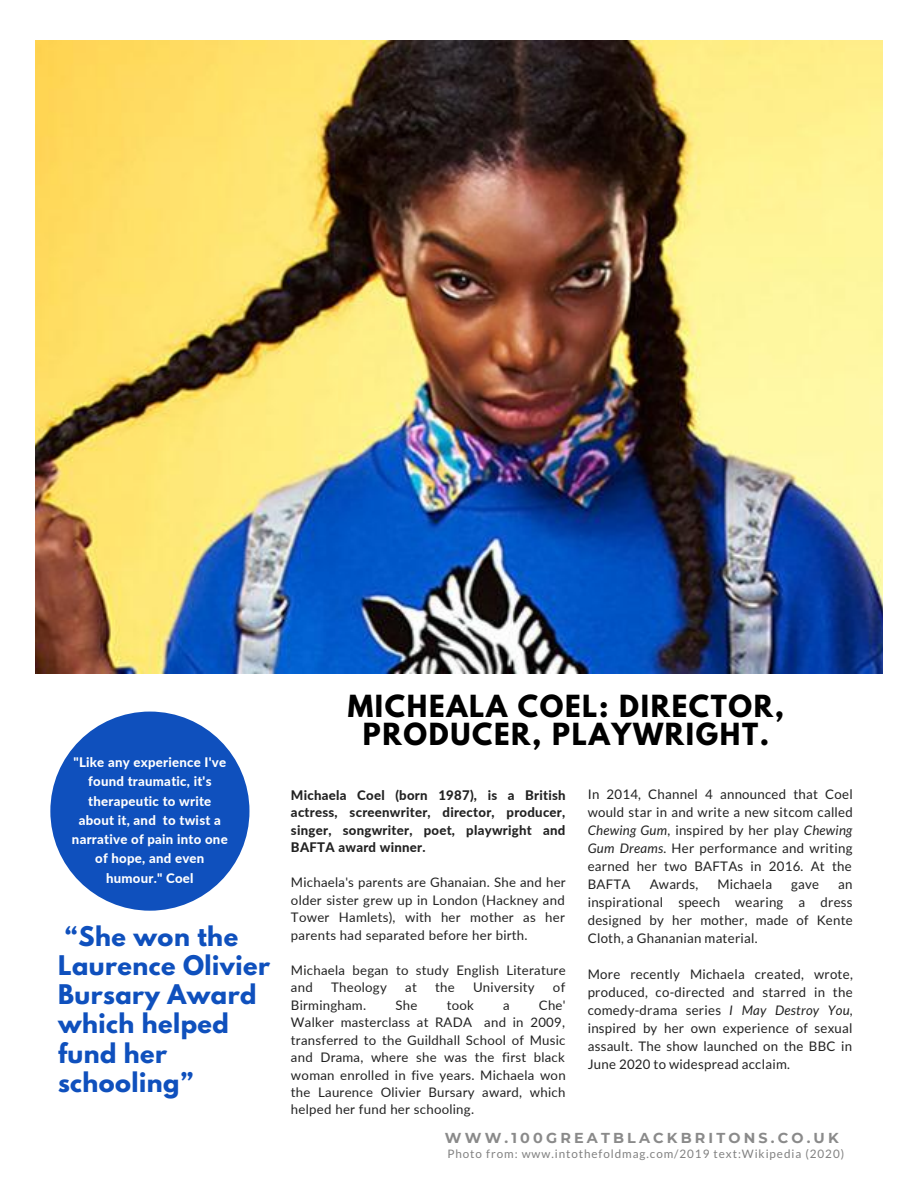
<style>
.page{position:relative;width:918px;height:1188px;background:#fff}
.page>*{position:absolute;margin:0;border:0;box-sizing:border-box;transform-origin:0 0}
.t1{font:700 27px/28.2px "League Spartan";letter-spacing:.06em;color:#000;text-align:center}
.t2{font:700 24px/29.2px "League Spartan";letter-spacing:.02em;color:#0f50bd}
.t3{font:700 14.4px "Montserrat";letter-spacing:.22em;color:#8a8a8a}
.t4{font:13.2px/18px "Lato";letter-spacing:.02em;color:#222;text-align:justify}
.t5{font:800 13.2px/19.4px "Lato";letter-spacing:.02em;color:#fff;text-align:center}
.t6{font:800 13.2px/17.5px "Lato";letter-spacing:.02em;color:#222;text-align:justify}
.t7{font:11.7px "Lato";letter-spacing:.08em;color:#818181}
.s1{font-style:italic}
</style>
<div class="page">
<img style="left:35px;top:40px;width:848px;height:633px">
<div style="left:50px;top:712px;width:199px;height:199px;background:#0f50bd;border-radius:50%"></div>
<p class="t5" style="left:72px;top:752px;width:157px">"Like any experience I've found traumatic, it's therapeutic to write about it, and to twist a narrative of pain into one of hope, and even humour." Coel</p>
<h2 class="t2" style="left:58px;top:924px;width:214px">“She won the<br>Laurence Olivier<br>Bursary Award which helped fund her schooling”</h2>
<h1 class="t1" style="left:348px;top:696px;width:438px">MICHEALA COEL: DIRECTOR,<br>PRODUCER, PLAYWRIGHT.</h1>
<p class="t6" style="left:291px;top:786px;width:276px">Michaela Coel (born 1987), is a British actress, screenwriter, director, producer, singer, songwriter, poet, playwright and BAFTA award winner.</p>
<p class="t4" style="left:291px;top:873px;width:276px;line-height:17.5px">Michaela's parents are Ghanaian. She and her older sister grew up in London (Hackney and Tower Hamlets), with her mother as her parents had separated before her birth.</p>
<p class="t4" style="left:291px;top:961px;width:276px;line-height:17.5px">Michaela began to study English Literature and</p>
<p class="t4" style="left:588px;top:785px;width:267px">In 2014, Channel 4 announced that Coel would star in and write a new sitcom called <span class="s1">Chewing Gum</span>, inspired by her play <span class="s1">Chewing Gum Dreams</span>. Her performance and writing earned her two BAFTAs in 2016. At the BAFTA</p>
<p class="t4" style="left:650px;top:875px;width:50px">Awards,</p>
<p class="t4" style="left:717px;top:875px;width:56px">Michaela</p>
<p class="t4" style="left:791px;top:875px;width:29px">gave</p>
<p class="t4" style="left:588px;top:875px;width:267px;text-indent:251px">an inspirational speech wearing a dress designed by her mother, made of Kente Cloth, a Ghananian material.</p>
<p class="t4" style="left:588px;top:965px;width:267px">More recently Michaela created, wrote, produced, co-directed and starred in the comedy-drama series <span class="s1">I May Destroy You</span>, inspired by her own experience of sexual assault. The show launched on the BBC in June 2020 to widespread acclaim.</p>
<p class="t4" style="left:331px;top:978px;width:57px">Theology</p>
<p class="t4" style="left:405px;top:978px;width:13px">at</p>
<p class="t4" style="left:435px;top:978px;width:21px">the</p>
<p class="t4" style="left:473px;top:978px;width:63px">University</p>
<p class="t4" style="left:553px;top:978px;width:14px">of</p>
<p class="t4" style="left:291px;top:995px;width:77px">Birmingham.</p>
<p class="t4" style="left:395px;top:995px;width:24px">She</p>
<p class="t4" style="left:447px;top:995px;width:29px">took</p>
<p class="t4" style="left:503px;top:995px;width:8px">a</p>
<p class="t4" style="left:291px;top:996px;width:276px;line-height:17.5px;text-indent:248px">Che' Walker masterclass at RADA and in 2009, transferred to the Guildhall School of Music and Drama, where she was the first black woman enrolled in five years. Michaela won the Laurence Olivier Bursary award, which helped her fund her schooling.</p>
<p class="t7" style="left:447px;top:1146px;width:398px">Photo from: www.intothefoldmag.com/2019 text:Wikipedia (2020)</p>
<p class="t3" style="left:445px;top:1129px;width:395px">WWW.100GREATBLACKBRITONS.CO.UK</p>
</div>
